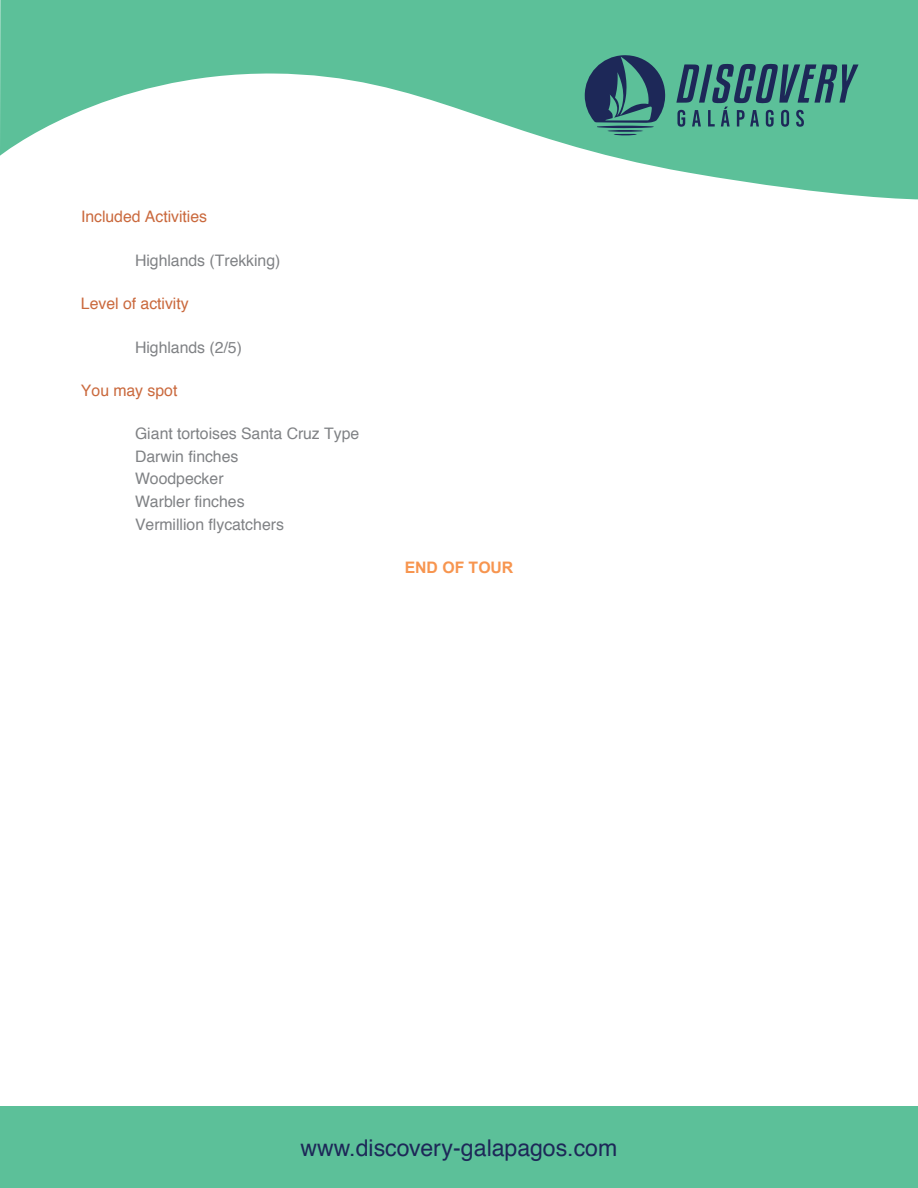
<style>
.page{position:relative;width:918px;height:1188px;background:#fff}
.page>*{position:absolute;margin:0;border:0;box-sizing:border-box;transform-origin:0 0}
.t1{font:23.1px "Helvetica";color:#1d2858}
.t2{font:15.9px/22.5px "Helvetica";color:#808285}
.t3{font:15.9px "Helvetica";color:#ca693d}
.t4{font:700 15.9px "Arial";letter-spacing:-.005em;color:#f7954f}
</style>
<div class="page">
<div style="left:0;top:1106px;width:918px;height:82px;background:#5cc099"></div>
<svg style="left:0;top:0;width:918px;height:199px;fill:#5cc099"></svg>
<svg style="left:585px;top:54px;width:81px;height:82px;background:#3c7378"></svg>
<svg style="left:676px;top:64px;width:183px;height:63px;background:#458a82"></svg>
<p class="t3" style="left:81px;top:204px;width:128px">Included Activities</p>
<p class="t2" style="left:135px;top:249px;width:147px">Highlands (Trekking)</p>
<p class="t3" style="left:81px;top:291px;width:109px">Level of activity</p>
<p class="t2" style="left:135px;top:336px;width:108px">Highlands (2/5)</p>
<p class="t3" style="left:81px;top:378px;width:98px">You may spot</p>
<p class="t2" style="left:135px;top:423px;width:226px">Giant tortoises Santa Cruz Type<br>Darwin finches<br>Woodpecker<br>Warbler finches<br>Vermillion flycatchers</p>
<p class="t4" style="left:405px;top:556px;width:110px">END OF TOUR</p>
<h1 class="t1" style="left:301px;top:1130px;width:318px">www.discovery-galapagos.com</h1>
</div>
